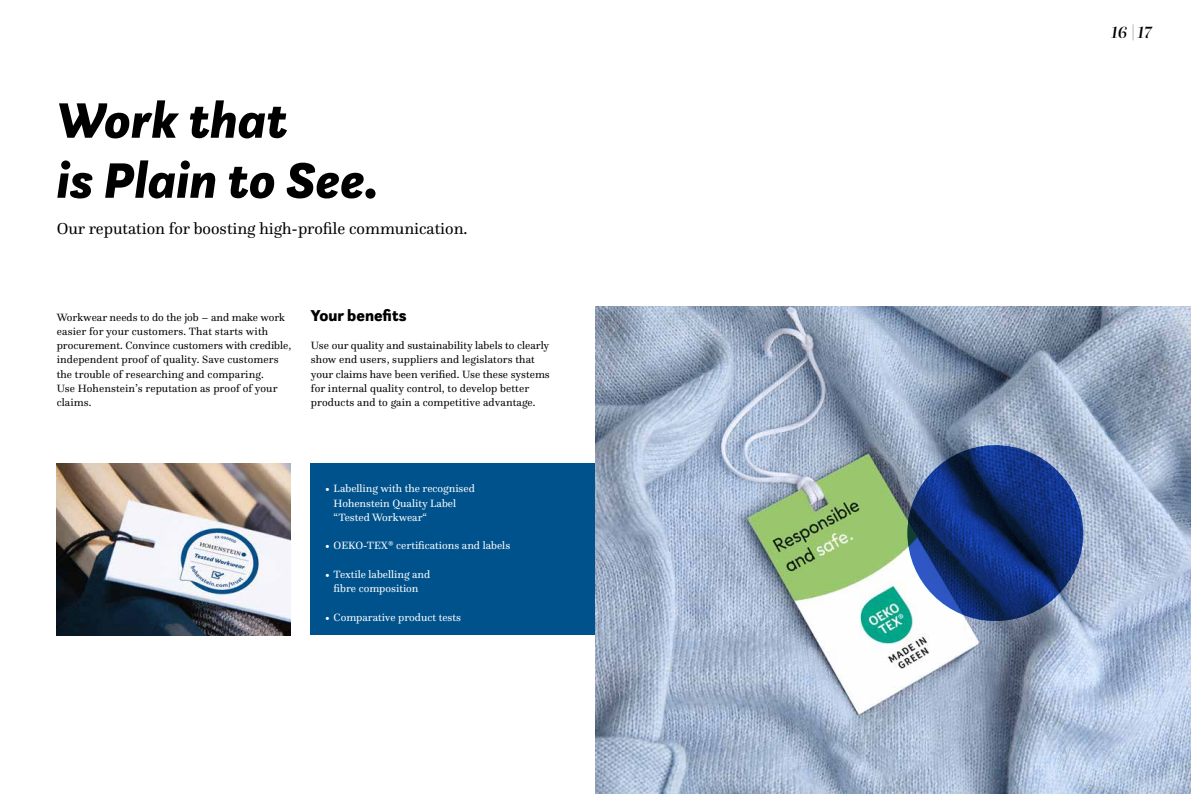
<style>
.page{position:relative;width:1191px;height:794px;background:#fff}
.page>*{position:absolute;margin:0;border:0;box-sizing:border-box;transform-origin:0 0}
.t1{font:italic 900 52px/60px "Questa Sans";color:#000}
.t2{font:italic 500 17px "Questa Grande";color:#000}
.t3{font:16.5px "Questa";color:#000}
.t4{font:900 16.5px "Questa Sans";color:#000}
.t5{font:11px/14.3px "Questa";letter-spacing:.01em;color:#000}
.t6{font:11px/14.3px "Questa";color:#fff}
</style>
<div class="page">
<div style="left:310px;top:463px;width:285px;height:172px;background:#00528d"></div>
<img style="left:57px;top:463px;width:233px;height:172px">
<img style="left:595px;top:306px;width:596px;height:488px">
<svg style="left:907px;top:445px;width:176px;height:176px;background:#113076"></svg>
<h1 class="t1" style="left:57px;top:90px;width:323px">Work that<br>is Plain to See.</h1>
<h3 class="t3" style="left:57px;top:218px;width:412px">Our reputation for boosting high-profile communication.</h3>
<p class="t5" style="left:57px;top:310px;width:236px">Workwear needs to do the job – and make work easier for your customers. That starts with procurement. Convince customers with credible, independent proof of quality. Save customers the trouble of researching and comparing.<br>Use Hohenstein’s reputation as proof of your claims.</p>
<h3 class="t4" style="left:311px;top:304px;width:97px">Your benefits</h3>
<p class="t5" style="left:311px;top:338px;width:240px">Use our quality and sustainability labels to clearly show end users, suppliers and legislators that your claims have been verified. Use these systems for internal quality control, to develop better products and to gain a competitive advantage.</p>
<p class="t6" style="left:333px;top:481px;width:143px;text-indent:-9px">• Labelling with the recognised<br>Hohenstein Quality Label “Tested Workwear“</p>
<p class="t6" style="left:325px;top:538px;width:187px">• OEKO-TEX® certifications and labels</p>
<p class="t6" style="left:325px;top:567px;width:107px;text-align:center">• Textile labelling and fibre composition</p>
<p class="t6" style="left:325px;top:610px;width:137px">• Comparative product tests</p>
<h2 class="t2" style="left:1111px;top:22px;width:42px">16 |17</h2>
</div>
